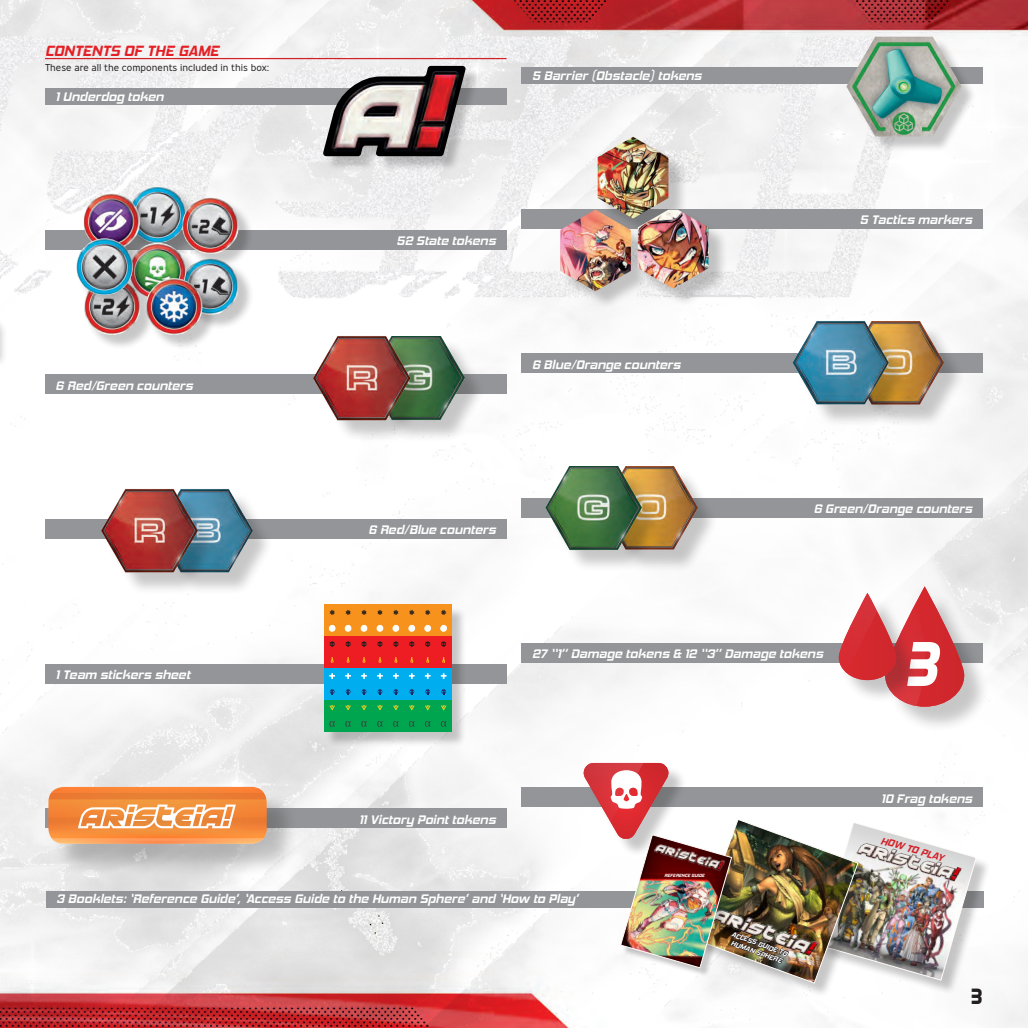
<style>
.page{position:relative;width:1028px;height:1028px;background:#fff}
.page>*{position:absolute;margin:0;border:0;box-sizing:border-box;transform-origin:0 0}
.t1{font:700 22.5px "Aero Matics";color:#231f20}
.Título_1{font:italic 700 15px "Hemi Head Rg";color:#e41f25}
.t2{font:italic 700 12.5px "Hemi Head Rg";color:#fff}
.t3{font:italic 700 10.12px "Hemi Head Rg";color:#d1232a}
.t4{font:300 10px "Ministry";color:#231f20}
.t5{font:italic 700 7.12px/8.5px "Hemi Head Rg";color:#fff;text-align:center}
.t6{font:italic 700 4.62px "Hemi Head Rg";color:#fff}
</style>
<div class="page">
<img style="left:0;top:0;width:1028px;height:1028px">
<div style="left:46px;top:891px;width:937px;height:16px;background:#939598"></div>
<div style="left:45px;top:89px;width:461px;height:16px;background:#939598"></div>
<div style="left:45px;top:230px;width:461px;height:19px;background:#939598"></div>
<div style="left:45px;top:374px;width:461px;height:20px;background:#939598"></div>
<div style="left:45px;top:519px;width:461px;height:19px;background:#939598"></div>
<div style="left:45px;top:663px;width:461px;height:20px;background:#939598"></div>
<div style="left:45px;top:808px;width:461px;height:20px;background:#939598"></div>
<div style="left:521px;top:68px;width:462px;height:16px;background:#939598"></div>
<div style="left:521px;top:209px;width:462px;height:19px;background:#939598"></div>
<div style="left:521px;top:353px;width:462px;height:20px;background:#939598"></div>
<div style="left:521px;top:498px;width:462px;height:19px;background:#939598"></div>
<div style="left:521px;top:642px;width:462px;height:20px;background:#939598"></div>
<div style="left:521px;top:787px;width:462px;height:20px;background:#939598"></div>
<div style="left:325px;top:68px;width:156px;height:104px;background:#231f20;opacity:.25"></div>
<img style="left:323px;top:66px;width:143px;height:90px">
<div style="left:53px;top:791px;width:246px;height:85px;background:#231f20;opacity:.25"></div>
<svg style="left:159px;top:787px;width:108px;height:56px;background:#f39954"></svg>
<div style="left:131px;top:188px;width:70px;height:70px;background:#231f20;opacity:.25"></div>
<img style="left:129px;top:186px;width:57px;height:57px;border-radius:28px">
<div style="left:185px;top:260px;width:69px;height:70px;background:#231f20;opacity:.25"></div>
<img style="left:201px;top:269px;width:37px;height:46px">
<div style="left:185px;top:200px;width:69px;height:69px;background:#231f20;opacity:.25"></div>
<img style="left:183px;top:197px;width:56px;height:56px">
<div style="left:132px;top:245px;width:69px;height:70px;background:#231f20;opacity:.25"></div>
<img style="left:148px;top:243px;width:38px;height:35px">
<div style="left:149px;top:280px;width:69px;height:70px;background:#231f20;opacity:.25"></div>
<img style="left:148px;top:278px;width:54px;height:57px">
<div style="left:600px;top:140px;width:88px;height:97px;background:#231f20;opacity:.25"></div>
<img style="left:597px;top:137px;width:71px;height:76px">
<div style="left:562px;top:213px;width:88px;height:97px;background:#231f20;opacity:.25"></div>
<img style="left:560px;top:210px;width:71px;height:81px">
<div style="left:640px;top:212px;width:88px;height:95px;background:#231f20;opacity:.25"></div>
<img style="left:638px;top:210px;width:70px;height:78px">
<div style="left:86px;top:280px;width:70px;height:70px;background:#231f20;opacity:.25"></div>
<img style="left:84px;top:310px;width:56px;height:25px">
<div style="left:86px;top:195px;width:69px;height:70px;background:#231f20;opacity:.25"></div>
<img style="left:84px;top:193px;width:56px;height:48px">
<div style="left:79px;top:241px;width:69px;height:69px;background:#231f20;opacity:.25"></div>
<img style="left:76px;top:238px;width:57px;height:57px;border-radius:28px">
<div style="left:821px;top:825px;width:170px;height:170px;background:#231f20;opacity:.25"></div>
<div style="left:697px;top:822px;width:176px;height:176px;background:#231f20;opacity:.25"></div>
<hr style="left:45px;top:58px;width:461px;height:1px;background:#d1232a">
<img style="left:581px;top:763px;width:395px;height:220px">
<div style="left:849px;top:39px;width:127px;height:113px;background:#231f20;opacity:.25"></div>
<img style="left:846px;top:37px;width:115px;height:99px">
<div style="left:0;top:307px;width:7px;height:60px;background:#231f20;opacity:.25"></div>
<svg style="left:0;top:307px;width:1px;height:46px"></svg>
<img style="left:0;top:757px;width:159px;height:271px">
<div style="left:160px;top:491px;width:114px;height:104px;background:#231f20;opacity:.25"></div>
<img style="left:202px;top:483px;width:57px;height:95px">
<div style="left:105px;top:491px;width:114px;height:104px;background:#231f20;opacity:.25"></div>
<img style="left:97px;top:483px;width:105px;height:95px">
<div style="left:372px;top:339px;width:114px;height:103px;background:#231f20;opacity:.25"></div>
<img style="left:414px;top:336px;width:51px;height:84px">
<div style="left:317px;top:339px;width:115px;height:104px;background:#231f20;opacity:.25"></div>
<img style="left:309px;top:331px;width:105px;height:95px">
<div style="left:888px;top:591px;width:102px;height:142px;background:#231f20;opacity:.25"></div>
<svg style="left:838px;top:586px;width:126px;height:120px"></svg>
<div style="left:326px;top:606px;width:141px;height:141px;background:#231f20;opacity:.25"></div>
<div style="left:324px;top:604px;width:127px;height:32px;background:#f7931d"></div>
<div style="left:324px;top:700px;width:127px;height:32px;background:#00a54f"></div>
<div style="left:324px;top:636px;width:127px;height:32px;background:#ee1d23"></div>
<div style="left:324px;top:668px;width:127px;height:32px;background:#00aeef"></div>
<svg style="left:329px;top:609px;width:6px;height:6px"></svg>
<svg style="left:329px;top:625px;width:6px;height:6px"></svg>
<svg style="left:329px;top:641px;width:6px;height:6px"></svg>
<svg style="left:331px;top:657px;width:3px;height:6px"></svg>
<svg style="left:329px;top:673px;width:6px;height:6px"></svg>
<svg style="left:330px;top:689px;width:5px;height:6px"></svg>
<svg style="left:329px;top:705px;width:6px;height:5px"></svg>
<svg style="left:329px;top:721px;width:6px;height:6px"></svg>
<svg style="left:345px;top:609px;width:6px;height:6px"></svg>
<svg style="left:345px;top:625px;width:6px;height:6px"></svg>
<svg style="left:345px;top:641px;width:6px;height:6px"></svg>
<svg style="left:346px;top:657px;width:3px;height:6px"></svg>
<svg style="left:345px;top:673px;width:6px;height:6px"></svg>
<svg style="left:346px;top:689px;width:4px;height:6px"></svg>
<svg style="left:345px;top:705px;width:6px;height:5px"></svg>
<svg style="left:345px;top:721px;width:6px;height:6px"></svg>
<svg style="left:361px;top:610px;width:6px;height:5px"></svg>
<svg style="left:361px;top:625px;width:6px;height:6px"></svg>
<svg style="left:361px;top:641px;width:6px;height:6px"></svg>
<svg style="left:362px;top:657px;width:3px;height:6px"></svg>
<svg style="left:361px;top:673px;width:6px;height:6px"></svg>
<svg style="left:361px;top:689px;width:5px;height:6px"></svg>
<svg style="left:361px;top:705px;width:6px;height:5px"></svg>
<svg style="left:361px;top:721px;width:6px;height:6px"></svg>
<svg style="left:377px;top:610px;width:6px;height:5px"></svg>
<svg style="left:377px;top:625px;width:6px;height:6px"></svg>
<svg style="left:377px;top:641px;width:6px;height:6px"></svg>
<svg style="left:378px;top:657px;width:3px;height:6px"></svg>
<svg style="left:377px;top:673px;width:6px;height:6px"></svg>
<svg style="left:377px;top:689px;width:5px;height:6px"></svg>
<svg style="left:377px;top:705px;width:6px;height:5px"></svg>
<svg style="left:377px;top:721px;width:6px;height:6px"></svg>
<svg style="left:393px;top:609px;width:6px;height:6px"></svg>
<svg style="left:393px;top:625px;width:6px;height:6px"></svg>
<svg style="left:393px;top:641px;width:5px;height:6px"></svg>
<svg style="left:394px;top:657px;width:3px;height:6px"></svg>
<svg style="left:393px;top:673px;width:6px;height:6px"></svg>
<svg style="left:393px;top:689px;width:5px;height:6px"></svg>
<svg style="left:393px;top:705px;width:6px;height:5px"></svg>
<svg style="left:393px;top:721px;width:5px;height:6px"></svg>
<svg style="left:409px;top:609px;width:5px;height:6px"></svg>
<svg style="left:409px;top:625px;width:6px;height:6px"></svg>
<svg style="left:409px;top:641px;width:5px;height:6px"></svg>
<svg style="left:410px;top:657px;width:3px;height:6px"></svg>
<svg style="left:409px;top:673px;width:5px;height:6px"></svg>
<svg style="left:409px;top:689px;width:5px;height:6px"></svg>
<svg style="left:409px;top:705px;width:5px;height:5px"></svg>
<svg style="left:409px;top:721px;width:5px;height:6px"></svg>
<svg style="left:425px;top:609px;width:5px;height:6px"></svg>
<svg style="left:425px;top:624px;width:5px;height:7px"></svg>
<svg style="left:425px;top:641px;width:5px;height:6px"></svg>
<svg style="left:426px;top:657px;width:3px;height:6px"></svg>
<svg style="left:425px;top:673px;width:5px;height:6px"></svg>
<svg style="left:425px;top:689px;width:5px;height:6px"></svg>
<svg style="left:425px;top:705px;width:5px;height:5px"></svg>
<svg style="left:425px;top:721px;width:5px;height:6px"></svg>
<svg style="left:441px;top:609px;width:5px;height:6px"></svg>
<svg style="left:441px;top:624px;width:5px;height:7px"></svg>
<svg style="left:441px;top:641px;width:5px;height:6px"></svg>
<svg style="left:442px;top:657px;width:3px;height:6px"></svg>
<svg style="left:441px;top:673px;width:5px;height:6px"></svg>
<svg style="left:441px;top:689px;width:5px;height:6px"></svg>
<svg style="left:441px;top:705px;width:5px;height:5px"></svg>
<svg style="left:441px;top:721px;width:5px;height:6px"></svg>
<div style="left:851px;top:324px;width:114px;height:103px;background:#231f20;opacity:.25"></div>
<img style="left:894px;top:321px;width:50px;height:84px">
<div style="left:796px;top:324px;width:114px;height:103px;background:#231f20;opacity:.25"></div>
<img style="left:786px;top:315px;width:108px;height:96px">
<div style="left:605px;top:469px;width:114px;height:103px;background:#231f20;opacity:.25"></div>
<img style="left:643px;top:466px;width:54px;height:84px">
<div style="left:549px;top:469px;width:115px;height:103px;background:#231f20;opacity:.25"></div>
<img style="left:546px;top:466px;width:97px;height:84px">
<p class="Título_1" style="left:45px;top:42px;width:175px">CONTENTS OF THE GAME</p>
<p class="t4" style="left:45px;top:61px;width:226px">These are all the components included in this box:</p>
<p class="t2" style="left:56px;top:89px;width:110px">1 Underdog token</p>
<p class="t2" style="left:56px;top:378px;width:139px">6 Red/Green counters</p>
<p class="t2" style="left:56px;top:667px;width:136px">1 Team stickers sheet</p>
<p class="t2" style="left:532px;top:68px;width:171px">5 Barrier (Obstacle) tokens</p>
<p class="t2" style="left:396px;top:233px;width:101px">52 State tokens</p>
<p class="t2" style="left:532px;top:357px;width:150px">6 Blue/Orange counters</p>
<p class="t2" style="left:860px;top:212px;width:114px">5 Tactics markers</p>
<p class="t2" style="left:368px;top:522px;width:129px">6 Red/Blue counters</p>
<p class="t2" style="left:813px;top:501px;width:160px">6 Green/Orange counters</p>
<p class="t2" style="left:532px;top:646px;width:292px">27 “1” Damage tokens &amp; 12 “3” Damage tokens</p>
<p class="t2" style="left:359px;top:812px;width:138px">11 Victory Point tokens</p>
<p class="t6" style="left:664px;top:872px;width:42px;rotate:1deg">REFERENCE GUIDE</p>
<p class="t2" style="left:881px;top:791px;width:93px">10 Frag tokens</p>
<p class="t3" style="left:883px;top:834px;width:66px;rotate:16deg">HOW TO PLAY</p>
<p class="t2" style="left:57px;top:891px;width:523px">3 Booklets: ‘Reference Guide’, ‘Access Guide to the Human Sphere’ and ‘How to Play’</p>
<p class="t5" style="left:733px;top:929px;width:60px;rotate:20deg">ACCESS GUIDE TO<br>HUMAN SPHERE</p>
<h1 class="t1" style="left:970px;top:982px;width:14px">3</h1>
</div>
